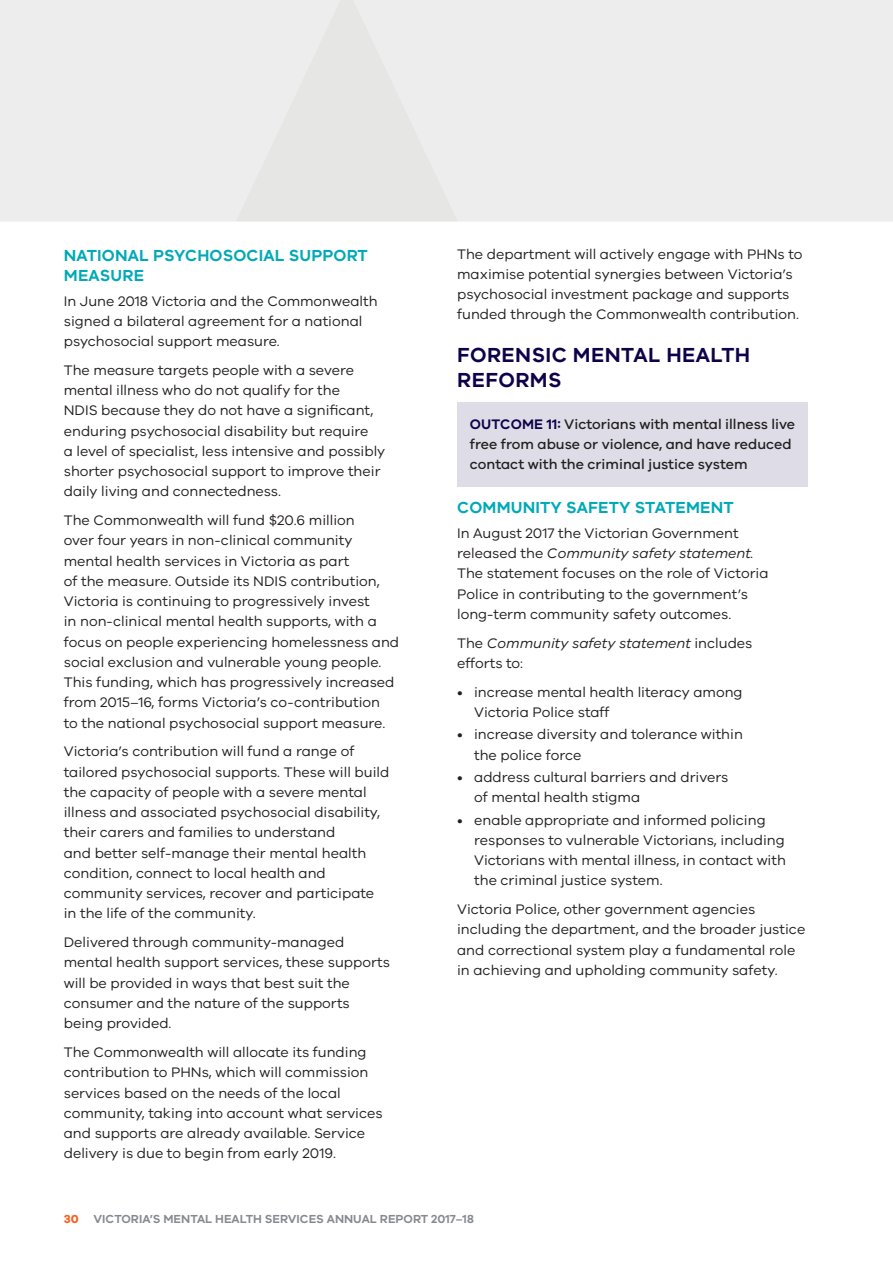
<style>
.page{position:relative;width:893px;height:1263px;background:#fff}
.page>*{position:absolute;margin:0;border:0;box-sizing:border-box;transform-origin:0 0}
.t1{font:600 21px/25.5px "VIC";letter-spacing:.02em;color:#100249}
.t2{font:600 16.5px/20.2px "VIC";letter-spacing:.01em;color:#00a9b7}
.t3{font:14.25px/20.2px "VIC";color:#231f20}
.t4{font:500 14.25px/20.2px "VIC";color:#231f20}
.t5{font:italic 14.25px/20.2px "VIC";color:#231f20}
.t6{font:600 12px "VIC";color:#868991}
.s1{font-weight:600;color:#100249}
.s2{font-style:italic}
.s3{font-style:normal}
.s4{font-weight:700;color:#f26322}
</style>
<div class="page">
<div style="left:458px;top:0;width:435px;height:222px;background:#ecedec"></div>
<div style="left:0;top:0;width:235px;height:222px;background:#ecedec"></div>
<div style="left:235px;top:0;width:223px;height:222px;background:#e6e7e5"></div>
<div style="left:457px;top:402px;width:351px;height:84px;background:#dedde7"></div>
<p class="t2" style="left:64px;top:246px;width:305px">NATIONAL PSYCHOSOCIAL SUPPORT<br>MEASURE</p>
<p class="t3" style="left:64px;top:292px;width:315px">In June 2018 Victoria and the Commonwealth signed a bilateral agreement for a national psychosocial support measure.</p>
<p class="t3" style="left:64px;top:361px;width:323px">The measure targets people with a severe mental illness who do not qualify for the<br>NDIS because they do not have a significant, enduring psychosocial disability but require<br>a level of specialist, less intensive and possibly shorter psychosocial support to improve their daily living and connectedness.</p>
<p class="t3" style="left:64px;top:511px;width:337px">The Commonwealth will fund $20.6 million<br>over four years in non-clinical community mental health services in Victoria as part<br>of the measure. Outside its NDIS contribution, Victoria is continuing to progressively invest<br>in non-clinical mental health supports, with a focus on people experiencing homelessness and social exclusion and vulnerable young people.<br>This funding, which has progressively increased from 2015–16, forms Victoria’s co-contribution<br>to the national psychosocial support measure.</p>
<p class="t3" style="left:64px;top:742px;width:327px">Victoria’s contribution will fund a range of tailored psychosocial supports. These will build the capacity of people with a severe mental illness and associated psychosocial disability, their carers and families to understand<br>and better self-manage their mental health condition, connect to local health and community services, recover and participate in the life of the community.</p>
<p class="t3" style="left:64px;top:933px;width:328px">Delivered through community-managed mental health support services, these supports will be provided in ways that best suit the consumer and the nature of the supports being provided.</p>
<p class="t3" style="left:64px;top:1043px;width:320px">The Commonwealth will allocate its funding contribution to PHNs, which will commission services based on the needs of the local community, taking into account what services and supports are already available. Service delivery is due to begin from early 2019.</p>
<p class="t3" style="left:457px;top:245px;width:347px">The department will actively engage with PHNs to maximise potential synergies between Victoria’s psychosocial investment package and supports funded through the Commonwealth contribution.</p>
<h1 class="t1" style="left:457px;top:344px;width:294px">FORENSIC MENTAL HEALTH<br>REFORMS</h1>
<p class="t4" style="left:470px;top:415px;width:327px"><span class="s1">OUTCOME 11:</span> Victorians with mental illness live free from abuse or violence, and have reduced contact with the criminal justice system</p>
<p class="t2" style="left:457px;top:499px;width:278px">COMMUNITY SAFETY STATEMENT</p>
<p class="t3" style="left:457px;top:524px;width:313px">In August 2017 the Victorian Government released the <span class="s2">Community safety statement.<br></span>The statement focuses on the role of Victoria Police in contributing to the government’s long-term community safety outcomes.</p>
<p class="t5" style="left:457px;top:634px;width:297px"><span class="s3">The</span> Community safety statement <span class="s3">includes efforts to:</span></p>
<p class="t3" style="left:474px;top:683px;width:270px;text-indent:-17px">• increase mental health literacy among<br>Victoria Police staff</p>
<p class="t3" style="left:474px;top:725px;width:270px;text-indent:-17px">• increase diversity and tolerance within the police force</p>
<p class="t3" style="left:474px;top:768px;width:256px;text-indent:-17px">• address cultural barriers and drivers of mental health stigma</p>
<p class="t3" style="left:474px;top:811px;width:313px;text-indent:-17px">• enable appropriate and informed policing responses to vulnerable Victorians, including Victorians with mental illness, in contact with the criminal justice system.</p>
<p class="t3" style="left:457px;top:900px;width:350px">Victoria Police, other government agencies including the department, and the broader justice and correctional system play a fundamental role in achieving and upholding community safety.</p>
<p class="t6" style="left:64px;top:1214px;width:412px"><span class="s4">30</span> VICTORIA’S MENTAL HEALTH SERVICES ANNUAL REPORT 2017–18</p>
</div>
